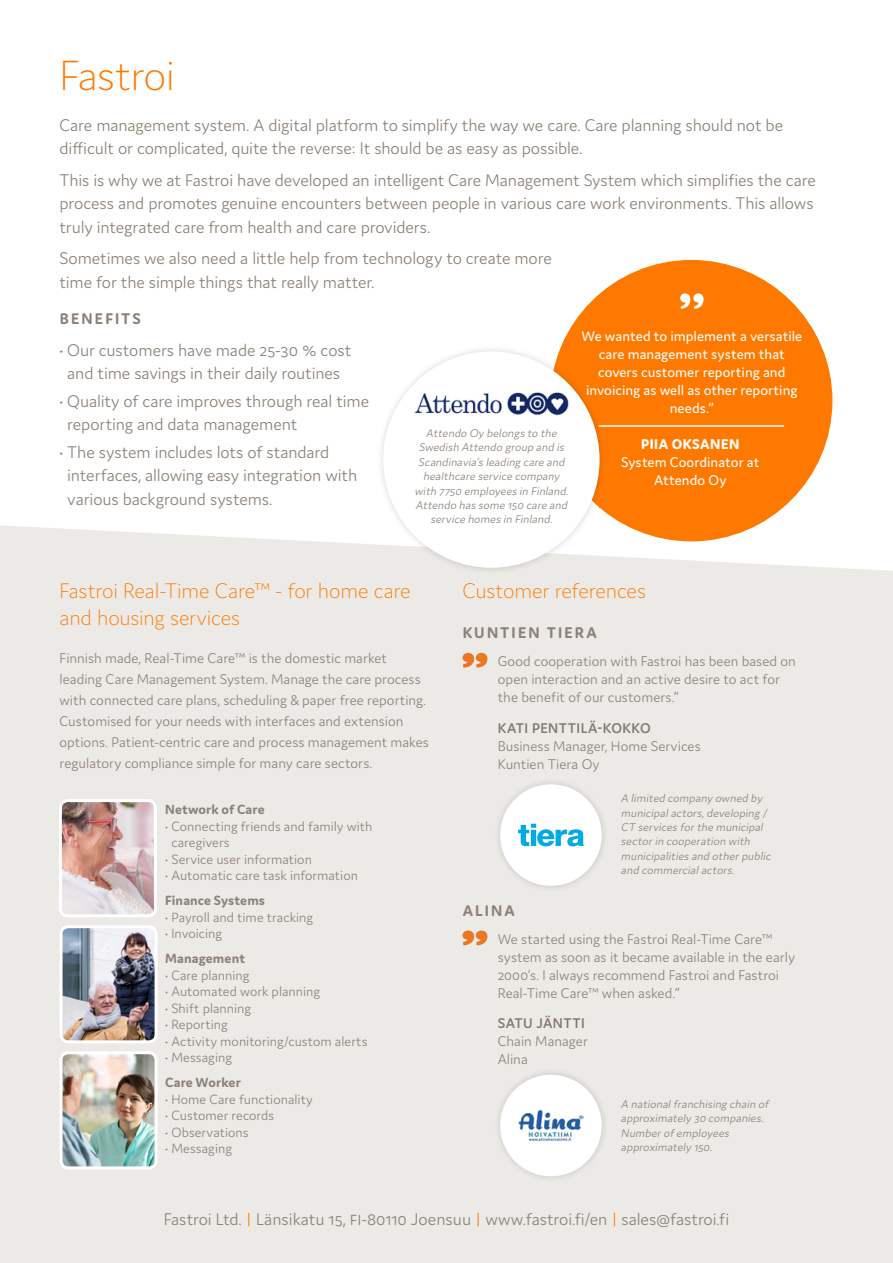
<style>
.page{position:relative;width:893px;height:1263px;background:#fff}
.page>*{position:absolute;margin:0;border:0;box-sizing:border-box;transform-origin:0 0}
.t1{font:200 45px "Domus";letter-spacing:-.015em;color:#ff7900}
.t2{font:200 22.5px/27px "Domus";letter-spacing:-.01em;color:#ff7900}
.t3{font:300 18px/23.4px "Domus";letter-spacing:-.01em;color:#8b8178}
.t4{font:700 16.5px "Domus";letter-spacing:.135em;color:#8b8178}
.t5{font:300 15px/18px "Domus";color:#8b8178}
.t6{font:15px/18px "Domus";color:#fff;text-align:center}
.t7{font:600 15px "Domus";letter-spacing:.025em;color:#827870}
.t8{font:800 15px "Domus";letter-spacing:.035em;color:#fff}
.t9{font:300 14.25px/16.5px "Domus";color:#8b8178}
.t10{font:700 14.25px "Domus";letter-spacing:.01em;color:#8b8178}
.t11{font:italic 300 12px/14.4px "Domus";color:#8b8178}
.s1{color:#ff7900}
</style>
<div class="page">
<div style="left:0;top:525px;width:893px;height:738px;background:#eceae6"></div>
<div style="left:551px;top:261px;width:281px;height:280px;background:#ff7900;border-radius:50%"></div>
<svg style="left:680px;top:293px;width:24px;height:16px"></svg>
<hr style="left:599px;top:425px;width:185px;height:2px;background:#fff">
<div style="left:376px;top:344px;width:230px;height:231px;background:#000;opacity:.15"></div>
<div style="left:383px;top:351px;width:217px;height:217px;background:#fff;border-radius:50%"></div>
<img style="left:414px;top:392px;width:155px;height:24px">
<img style="left:60px;top:801px;width:95px;height:115px">
<div style="left:59px;top:799px;width:98px;height:118px;border:3px solid #fff;border-radius:7px"></div>
<img style="left:61px;top:927px;width:95px;height:115px">
<div style="left:60px;top:925px;width:98px;height:118px;border:3px solid #fff;border-radius:7px"></div>
<img style="left:61px;top:1053px;width:95px;height:115px">
<div style="left:60px;top:1051px;width:98px;height:118px;border:3px solid #fff;border-radius:7px"></div>
<div style="left:493px;top:1068px;width:116px;height:115px;background:#000;opacity:.15"></div>
<div style="left:500px;top:1075px;width:102px;height:101px;background:#fff;border-radius:50%"></div>
<img style="left:519px;top:1109px;width:64px;height:32px">
<div style="left:493px;top:777px;width:116px;height:116px;background:#000;opacity:.15"></div>
<div style="left:500px;top:784px;width:102px;height:102px;background:#fff;border-radius:50%"></div>
<svg style="left:518px;top:824px;width:66px;height:22px"></svg>
<svg style="left:462px;top:930px;width:25px;height:15px"></svg>
<svg style="left:462px;top:653px;width:25px;height:14px"></svg>
<h1 class="t1" style="left:60px;top:51px;width:117px">Fastroi</h1>
<p class="t3" style="left:60px;top:113px;width:725px">Care management system. A digital platform to simplify the way we care. Care planning should not be difficult or complicated, quite the reverse: It should be as easy as possible.</p>
<p class="t3" style="left:60px;top:168px;width:758px">This is why we at Fastroi have developed an intelligent Care Management System which simplifies the care process and promotes genuine encounters between people in various care work environments. This allows truly integrated care from health and care providers.</p>
<p class="t3" style="left:60px;top:246px;width:494px">Sometimes we also need a little help from technology to create more time for the simple things that really matter.</p>
<p class="t4" style="left:60px;top:309px;width:83px">BENEFITS</p>
<p class="t3" style="left:60px;top:338px;width:293px;text-align:center">• Our customers have made 25-30 % cost and time savings in their daily routines</p>
<p class="t3" style="left:67px;top:389px;width:303px;text-indent:-8px">• Quality of care improves through real time reporting and data management</p>
<p class="t3" style="left:67px;top:440px;width:291px;text-indent:-8px">• The system includes lots of standard interfaces, allowing easy integration with various background systems.</p>
<p class="t11" style="left:414px;top:426px;width:158px;text-align:center">Attendo Oy belongs to the<br>Swedish Attendo group and is<br>Scandinavia’s leading care and healthcare service company with 7750 employees in Finland.<br>Attendo has some 150 care and service homes in Finland.</p>
<p class="t6" style="left:581px;top:327px;width:222px">We wanted to implement a versatile care management system that covers customer reporting and invoicing as well as other reporting needs.”</p>
<p class="t8" style="left:641px;top:436px;width:100px">PIIA OKSANEN</p>
<p class="t6" style="left:621px;top:453px;width:140px">System Coordinator at<br>Attendo Oy</p>
<p class="t2" style="left:60px;top:577px;width:353px">Fastroi Real-Time Care™ - for home care and housing services</p>
<p class="t5" style="left:60px;top:647px;width:371px;line-height:21px">Finnish made, Real-Time Care™ is the domestic market leading Care Management System. Manage the care process with connected care plans, scheduling &amp; paper free reporting.<br>Customised for your needs with interfaces and extension options. Patient-centric care and process management makes regulatory compliance simple for many care sectors.</p>
<p class="t10" style="left:165px;top:801px;width:101px">Network of Care</p>
<p class="t9" style="left:171px;top:817px;width:203px;text-indent:-6px">• Connecting friends and family with caregivers</p>
<p class="t9" style="left:165px;top:850px;width:148px">• Service user information</p>
<p class="t9" style="left:165px;top:867px;width:194px">• Automatic care task information</p>
<p class="t10" style="left:165px;top:892px;width:101px">Finance Systems</p>
<p class="t9" style="left:165px;top:908px;width:149px">• Payroll and time tracking</p>
<p class="t9" style="left:165px;top:925px;width:58px">• Invoicing</p>
<p class="t10" style="left:165px;top:950px;width:81px">Management</p>
<p class="t9" style="left:165px;top:966px;width:86px">• Care planning</p>
<p class="t9" style="left:165px;top:983px;width:157px">• Automated work planning</p>
<p class="t9" style="left:165px;top:999px;width:88px">• Shift planning</p>
<p class="t9" style="left:165px;top:1016px;width:64px">• Reporting</p>
<p class="t9" style="left:165px;top:1032px;width:204px">• Activity monitoring/custom alerts</p>
<p class="t9" style="left:165px;top:1049px;width:68px">• Messaging</p>
<p class="t10" style="left:165px;top:1074px;width:77px">Care Worker</p>
<p class="t9" style="left:165px;top:1090px;width:149px">• Home Care functionality</p>
<p class="t9" style="left:165px;top:1107px;width:111px">• Customer records</p>
<p class="t9" style="left:165px;top:1123px;width:85px">• Observations</p>
<p class="t9" style="left:165px;top:1140px;width:68px">• Messaging</p>
<p class="t2" style="left:462px;top:577px;width:185px">Customer references</p>
<p class="t4" style="left:463px;top:624px;width:136px">KUNTIEN TIERA</p>
<p class="t5" style="left:498px;top:652px;width:300px">Good cooperation with Fastroi has been based on open interaction and an active desire to act for the benefit of our customers.”</p>
<p class="t7" style="left:498px;top:719px;width:154px">KATI PENTTILÄ-KOKKO</p>
<p class="t5" style="left:498px;top:737px;width:204px">Business Manager, Home Services<br>Kuntien Tiera Oy</p>
<p class="t4" style="left:463px;top:901px;width:54px">ALINA</p>
<p class="t11" style="left:621px;top:791px;width:153px">A limited company owned by municipalactors,developing /<br>CT services forthe municipal sectorin cooperation with municipalities and otherpublic and commercialactors.</p>
<p class="t5" style="left:498px;top:929px;width:299px">We started using the Fastroi Real-Time Care™ system as soon as it became available in the early 2000’s. I always recommend Fastroi and Fastroi Real-Time Care™ when asked.”</p>
<p class="t7" style="left:498px;top:1015px;width:88px">SATU JÄNTTI</p>
<p class="t5" style="left:498px;top:1032px;width:92px">Chain Manager<br>Alina</p>
<p class="t11" style="left:621px;top:1096px;width:150px">A nationalfranchising chain of approximately 30 companies.<br>Numberof employees approximately 150.</p>
<p class="t3" style="left:164px;top:1207px;width:567px">Fastroi Ltd. <span class="s1">|</span> Länsikatu 15, fi-80110 Joensuu <span class="s1">|</span> www.fastroi.fi/en <span class="s1">|</span> sales@fastroi.fi</p>
</div>
